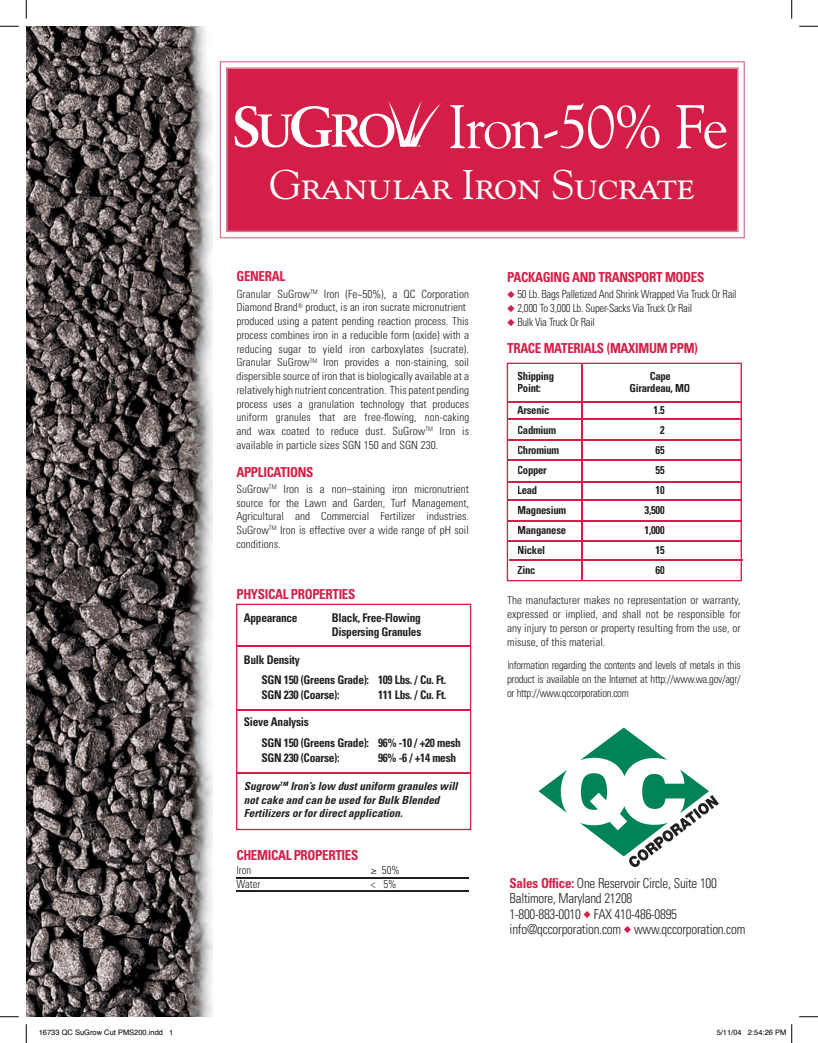
<style>
.page{position:relative;width:818px;height:1043px;background:#fff}
.page>*{position:absolute;margin:0;border:0;box-sizing:border-box;transform-origin:0 0}
.t1{font:61px "Goudy";letter-spacing:-.035em;color:#fff}
.t2{font:41.25px "Goudy SC";letter-spacing:-.02em;color:#fff}
.t3{font:300 condensed 13.75px/15.5px "Univers";letter-spacing:-.02em;color:#231f20;scale:.95 1}
.t4{font:700 condensed 13.75px "Univers";letter-spacing:-.025em;color:#d51e47;scale:.95 1}
.t5{font:700 condensed 12px/20px "Univers";letter-spacing:-.025em;color:#231f20;scale:.95 1}
.t6{font:300 condensed 11.25px/13.8px "Univers";color:#231f20;text-align:justify}
.t7{font:300 condensed 11.25px/13.8px "Univers";color:#231f20;text-align:justify;scale:.95 1}
.t8{font:700 condensed 11.25px "Univers";letter-spacing:-.025em;color:#231f20;scale:.95 1}
.t9{font:300 condensed 11.25px "Univers";letter-spacing:-.025em;color:#231f20;scale:.95 1}
.t10{font:italic 700 condensed 11.25px/13.8px "Univers";color:#231f20}
.t11{font:7.5px "Helvetica";color:#000}
.s1{font-family:"Times";font-weight:400;font-stretch:normal}
.s2{color:#d51e47}
.s3{font-weight:700;color:#d51e47}
</style>
<div class="page">
<img style="left:26px;top:26px;width:186px;height:990px">
<svg style="left:538px;top:770px;width:29px;height:43px"></svg>
<svg style="left:580px;top:727px;width:139px;height:140px"></svg>
<hr style="left:236px;top:876px;width:233px;height:2px;background:#231f20">
<hr style="left:236px;top:890px;width:233px;height:1px;background:#231f20">
<svg style="left:220px;top:61px;width:524px;height:177px"></svg>
<div style="left:226px;top:67px;width:512px;height:165px;background:#d51e47"></div>
<svg style="left:506px;top:363px;width:235px;height:218px"></svg>
<hr style="left:507px;top:401px;width:234px;height:1px;background:#d51e47">
<hr style="left:507px;top:418px;width:234px;height:1px;background:#d51e47">
<hr style="left:507px;top:439px;width:234px;height:1px;background:#d51e47">
<hr style="left:507px;top:459px;width:234px;height:2px;background:#d51e47">
<hr style="left:507px;top:481px;width:234px;height:1px;background:#d51e47">
<hr style="left:507px;top:499px;width:234px;height:2px;background:#d51e47">
<hr style="left:507px;top:520px;width:234px;height:1px;background:#d51e47">
<hr style="left:507px;top:540px;width:234px;height:1px;background:#d51e47">
<hr style="left:508px;top:559px;width:234px;height:2px;background:#d51e47">
<hr style="left:581px;top:363px;width:1px;height:218px;background:#d51e47">
<svg style="left:234px;top:101px;width:207px;height:46px"></svg>
<svg style="left:236px;top:603px;width:235px;height:227px"></svg>
<hr style="left:237px;top:645px;width:233px;height:2px;background:#d51e47">
<hr style="left:237px;top:709px;width:233px;height:1px;background:#d51e47">
<hr style="left:237px;top:772px;width:233px;height:1px;background:#d51e47">
<svg style="left:0;top:25px;width:19px;height:2px"></svg>
<svg style="left:799px;top:25px;width:19px;height:2px"></svg>
<svg style="left:0;top:1016px;width:19px;height:1px"></svg>
<svg style="left:799px;top:1016px;width:19px;height:1px"></svg>
<svg style="left:25px;top:0;width:2px;height:19px"></svg>
<svg style="left:25px;top:1024px;width:2px;height:18px"></svg>
<svg style="left:791px;top:0;width:1px;height:19px"></svg>
<svg style="left:791px;top:1024px;width:1px;height:18px"></svg>
<h1 class="t1" style="left:447px;top:89px;width:282px">Iron-50% Fe</h1>
<h2 class="t2" style="left:269px;top:160px;width:426px">Granular Iron Sucrate</h2>
<p class="t4" style="left:236px;top:268px;width:53px">GENERAL</p>
<p class="t6" style="left:236px;top:287px;width:234px;text-align:left">Granular SuGrow<sup>TM</sup> Iron (Fe~50%), a QC Corporation Diamond Brand<sup>®</sup> product, is an iron sucrate micronutrient produced using a patent pending reaction process. This process combines iron in a reducible form (oxide) with a reducing sugar to yield iron carboxylates (sucrate).<br>Granular SuGrow<sup>TM</sup> Iron provides a non-staining, soil dispersible source of iron that is biologically available at a relatively high nutrient concentration. This patent pending process uses a granulation technology that produces uniform granules that are free-flowing, non-caking and wax coated to reduce dust. SuGrow<sup>TM</sup> Iron is available in particle sizes SGN 150 and SGN 230.</p>
<p class="t4" style="left:236px;top:463px;width:82px">APPLICATIONS</p>
<p class="t6" style="left:236px;top:482px;width:234px">SuGrow<sup>TM</sup> Iron is a non–staining iron micronutrient source for the Lawn and Garden, Turf Management, Agricultural and Commercial Fertilizer industries.<br>SuGrow<sup>TM</sup> Iron is effective over a wide range of pH soil conditions.</p>
<p class="t4" style="left:236px;top:585px;width:127px">PHYSICAL PROPERTIES</p>
<p class="t5" style="left:244px;top:607px;width:58px">Appearance</p>
<p class="t5" style="left:332px;top:610px;width:96px;line-height:14.6px">Black, Free-Flowing<br>Dispersing Granules</p>
<p class="t5" style="left:261px;top:649px;width:196px;text-indent:-17px">Bulk Density<br>SGN 150 (Greens Grade): 109 Lbs. / Cu. Ft.</p>
<p class="t5" style="left:261px;top:684px;width:84px">SGN 230 (Coarse):</p>
<p class="t5" style="left:378px;top:684px;width:73px">111 Lbs. / Cu. Ft.</p>
<p class="t5" style="left:261px;top:712px;width:211px;text-indent:-17px">Sieve Analysis<br>SGN 150 (Greens Grade): 96% -10 / +20 mesh</p>
<p class="t5" style="left:261px;top:747px;width:84px">SGN 230 (Coarse):</p>
<p class="t5" style="left:378px;top:747px;width:84px">96% -6 / +14 mesh</p>
<p class="t10" style="left:244px;top:778px;width:215px">Sugrow<sup>TM</sup> Iron’s low dust uniform granules will not cake and can be used for Bulk Blended<br>Fertilizers or for direct application.</p>
<p class="t4" style="left:236px;top:847px;width:130px">CHEMICAL PROPERTIES</p>
<p class="t7" style="left:236px;top:863px;width:17px">Iron</p>
<p class="t7" style="left:371px;top:863px;width:32px"><span class="s1">≥</span> 50%</p>
<p class="t7" style="left:236px;top:877px;width:27px">Water</p>
<p class="t7" style="left:371px;top:877px;width:28px">&lt; 5%</p>
<p class="t4" style="left:507px;top:269px;width:209px">PACKAGING AND TRANSPORT MODES</p>
<p class="t9" style="left:507px;top:287px;width:243px"><span class="s2">◆</span> 50 Lb. Bags Palletized And Shrink Wrapped Via Truck Or Rail</p>
<p class="t9" style="left:507px;top:301px;width:196px"><span class="s2">◆</span> 2,000 To 3,000 Lb. Super-Sacks Via Truck Or Rail</p>
<p class="t9" style="left:507px;top:315px;width:94px"><span class="s2">◆</span> Bulk Via Truck Or Rail</p>
<p class="t4" style="left:507px;top:340px;width:202px">TRACE MATERIALS (MAXIMUM PPM)</p>
<p class="t8" style="left:517px;top:369px;width:40px">Shipping</p>
<p class="t8" style="left:649px;top:369px;width:24px">Cape</p>
<p class="t8" style="left:517px;top:381px;width:26px">Point:</p>
<p class="t8" style="left:629px;top:381px;width:65px">Girardeau, MO</p>
<p class="t8" style="left:517px;top:403px;width:35px">Arsenic</p>
<p class="t8" style="left:653px;top:403px;width:13px">1.5</p>
<p class="t8" style="left:517px;top:423px;width:42px">Cadmium</p>
<p class="t8" style="left:660px;top:423px;width:6px">2</p>
<p class="t8" style="left:517px;top:443px;width:46px">Chromium</p>
<p class="t8" style="left:655px;top:443px;width:11px">65</p>
<p class="t8" style="left:517px;top:463px;width:33px">Copper</p>
<p class="t8" style="left:655px;top:463px;width:11px">55</p>
<p class="t8" style="left:517px;top:483px;width:23px">Lead</p>
<p class="t8" style="left:655px;top:483px;width:11px">10</p>
<p class="t8" style="left:517px;top:503px;width:53px">Magnesium</p>
<p class="t8" style="left:644px;top:503px;width:23px">3,500</p>
<p class="t8" style="left:517px;top:523px;width:53px">Manganese</p>
<p class="t8" style="left:644px;top:523px;width:23px">1,000</p>
<p class="t8" style="left:517px;top:543px;width:31px">Nickel</p>
<p class="t8" style="left:655px;top:543px;width:11px">15</p>
<p class="t8" style="left:517px;top:563px;width:21px">Zinc</p>
<p class="t8" style="left:655px;top:563px;width:11px">60</p>
<p class="t6" style="left:507px;top:593px;width:235px">The manufacturer makes no representation or warranty, expressed or implied, and shall not be responsible for any injury to person or property resulting from the use, or misuse, of this material.</p>
<p class="t7" style="left:507px;top:658px;width:247px">Information regarding the contents and levels of metals in this product is available on the Internet at http://www.wa.gov/agr/ or http://www.qccorporation.com</p>
<p class="t3" style="left:509px;top:875px;width:250px"><span class="s3">Sales Office:</span> One Reservoir Circle, Suite 100<br>Baltimore, Maryland 21208<br>1-800-883-0010 <span class="s2">◆</span> FAX 410-486-0895 info@qccorporation.com <span class="s2">◆</span> www.qccorporation.com</p>
<p class="t11" style="left:39px;top:1027px;width:136px">16733 QC SuGrow Cut PMS200.indd 1</p>
<p class="t11" style="left:716px;top:1027px;width:71px">5/11/04 2:54:26 PM</p>
</div>
